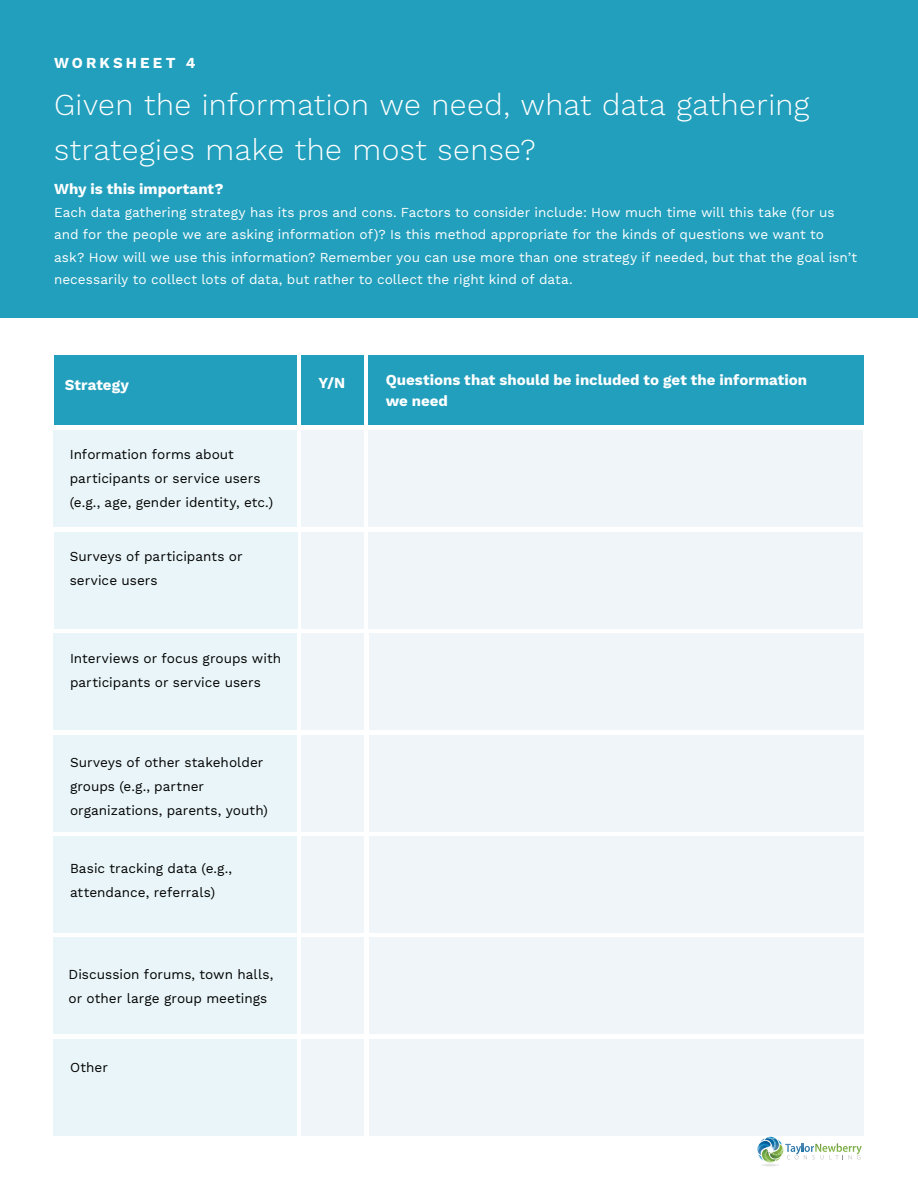
<style>
.page{position:relative;width:918px;height:1188px;background:#fff}
.page>*{position:absolute;margin:0;border:0;box-sizing:border-box;transform-origin:0 0}
.t1{font:300 30px/45px "Work Sans";letter-spacing:.015em;color:#fff}
.t2{font:700 15px/21px "Work Sans";color:#fff}
.t3{font:700 15px "Work Sans";letter-spacing:.21em;color:#fff}
.t4{font:13.5px/22.5px "Work Sans";color:#fff}
.t5{font:13.5px/24px "Work Sans";color:#000}
</style>
<div class="page">
<svg style="left:757px;top:1136px;width:105px;height:31px"></svg>
<img style="left:758px;top:1138px;width:16px;height:17px">
<div style="left:54px;top:430px;width:243px;height:97px;background:#e9f5f8"></div>
<div style="left:54px;top:532px;width:243px;height:96px;background:#e9f5f8"></div>
<div style="left:54px;top:735px;width:243px;height:96px;background:#e9f5f8"></div>
<div style="left:54px;top:633px;width:243px;height:97px;background:#e9f5f8"></div>
<div style="left:54px;top:836px;width:243px;height:97px;background:#e9f5f8"></div>
<div style="left:54px;top:938px;width:243px;height:96px;background:#e9f5f8"></div>
<div style="left:54px;top:1039px;width:243px;height:97px;background:#e9f5f8"></div>
<div style="left:0;top:0;width:918px;height:318px;background:#229fbc"></div>
<div style="left:368px;top:430px;width:495px;height:97px;background:#eff5f8"></div>
<div style="left:302px;top:430px;width:62px;height:97px;background:#eff5f8"></div>
<div style="left:369px;top:735px;width:494px;height:96px;background:#eff5f8"></div>
<div style="left:302px;top:735px;width:62px;height:96px;background:#eff5f8"></div>
<div style="left:368px;top:532px;width:495px;height:96px;background:#eff5f8"></div>
<div style="left:302px;top:532px;width:62px;height:96px;background:#eff5f8"></div>
<div style="left:369px;top:836px;width:494px;height:97px;background:#eff5f8"></div>
<div style="left:302px;top:836px;width:62px;height:97px;background:#eff5f8"></div>
<div style="left:369px;top:633px;width:495px;height:97px;background:#eff5f8"></div>
<div style="left:302px;top:633px;width:62px;height:97px;background:#eff5f8"></div>
<div style="left:370px;top:938px;width:494px;height:96px;background:#eff5f8"></div>
<div style="left:302px;top:938px;width:62px;height:96px;background:#eff5f8"></div>
<div style="left:370px;top:1039px;width:494px;height:97px;background:#eff5f8"></div>
<div style="left:302px;top:1039px;width:62px;height:97px;background:#eff5f8"></div>
<div style="left:54px;top:355px;width:243px;height:69px;background:#229fbc"></div>
<div style="left:368px;top:355px;width:496px;height:69px;background:#229fbc"></div>
<div style="left:302px;top:355px;width:62px;height:69px;background:#229fbc"></div>
<p class="t3" style="left:54px;top:54px;width:143px">WORKSHEET 4</p>
<h1 class="t1" style="left:54px;top:83px;width:757px">Given the information we need, what data gathering strategies make the most sense?</h1>
<p class="t2" style="left:54px;top:180px;width:171px">Why is this important?</p>
<p class="t4" style="left:54px;top:202px;width:805px">Each data gathering strategy has its pros and cons. Factors to consider include: How much time will this take (for us and for the people we are asking information of)? Is this method appropriate for the kinds of questions we want to ask? How will we use this information? Remember you can use more than one strategy if needed, but that the goal isn’t necessarily to collect lots of data, but rather to collect the right kind of data.</p>
<p class="t2" style="left:65px;top:375px;width:66px">Strategy</p>
<p class="t2" style="left:386px;top:370px;width:423px">Questions that should be included to get the information we need</p>
<p class="t2" style="left:319px;top:373px;width:28px">Y/N</p>
<p class="t5" style="left:70px;top:443px;width:205px">Information forms about participants or service users (e.g., age, gender identity, etc.)</p>
<p class="t5" style="left:70px;top:545px;width:174px">Surveys of participants or service users</p>
<p class="t5" style="left:70px;top:647px;width:213px">Interviews or focus groups with participants or service users</p>
<p class="t5" style="left:70px;top:751px;width:199px">Surveys of other stakeholder groups (e.g., partner organizations, parents, youth)</p>
<p class="t5" style="left:70px;top:857px;width:164px">Basic tracking data (e.g., attendance, referrals)</p>
<p class="t5" style="left:69px;top:963px;width:206px">Discussion forums, town halls, or other large group meetings</p>
<p class="t5" style="left:70px;top:1056px;width:39px">Other</p>
</div>
